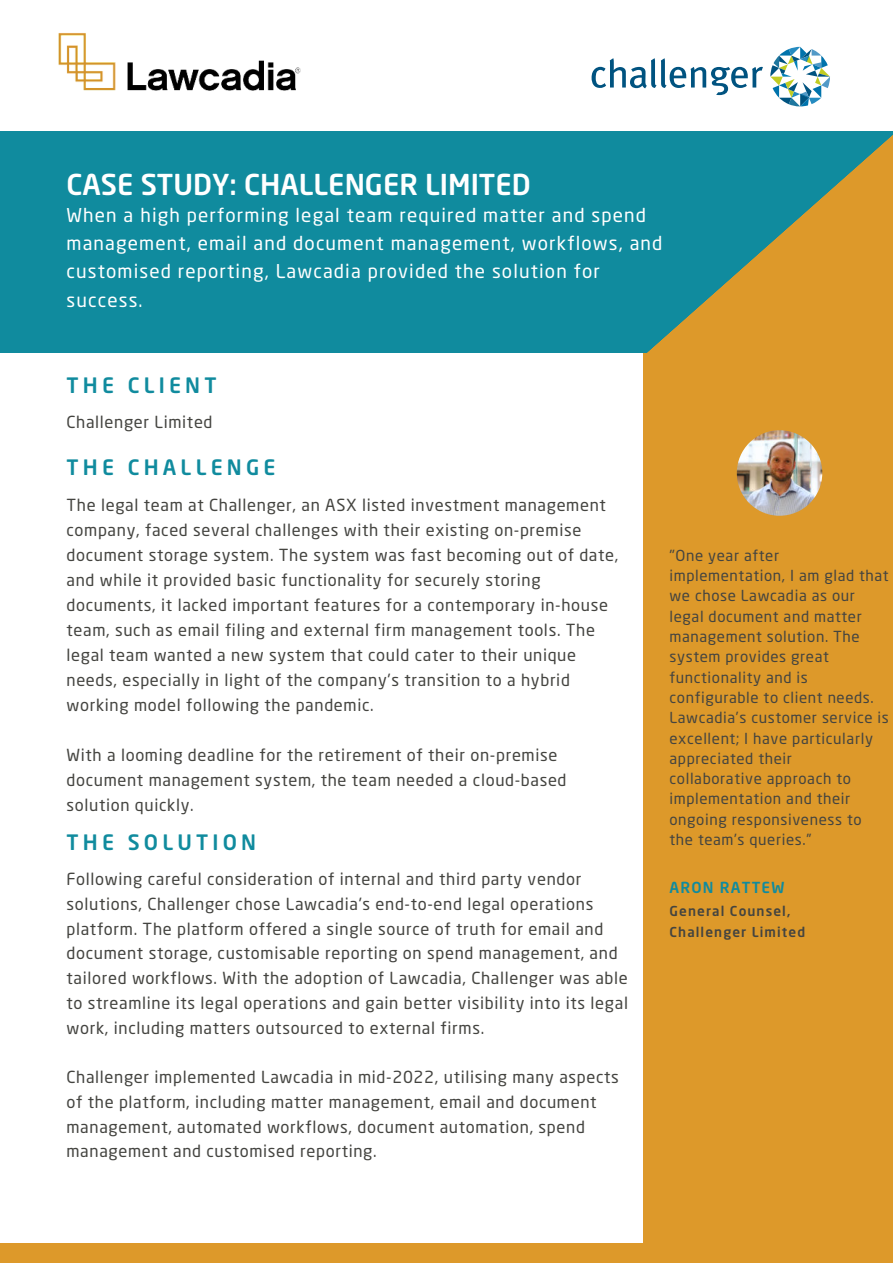
<style>
.page{position:relative;width:893px;height:1264px;background:#fff}
.page>*{position:absolute;margin:0;border:0;box-sizing:border-box;transform-origin:0 0}
.t1{font:500 28.5px "Neo Sans Std";color:#fff}
.t2{font:500 21px "Neo Sans Std";letter-spacing:.2em;color:#108b9e}
.t3{font:18.9px/28px "Neo Sans Std";letter-spacing:.06em;color:#fff}
.t4{font:16.5px/25px "Neo Sans Std";letter-spacing:.04em;color:#444440}
.t5{font:15px/20.2px "Neo Sans Std";letter-spacing:.04em;color:#444440}
.t6{font:500 15px "Neo Sans Std";letter-spacing:.08em;color:#108b9e}
.t7{font:500 13.5px/21.5px "Neo Sans Std";letter-spacing:.08em;color:#444440}
</style>
<div class="page">
<div style="left:0;top:131px;width:892px;height:222px;background:#108b9e"></div>
<svg style="left:647px;top:95px;width:245px;height:258px"></svg>
<div style="left:643px;top:353px;width:249px;height:909px;background:#dd992a"></div>
<div style="left:0;top:1243px;width:892px;height:19px;background:#dd992a"></div>
<img style="left:58px;top:33px;width:243px;height:58px">
<img style="left:736px;top:430px;width:86px;height:85px;border-radius:50%">
<svg style="left:591px;top:58px;width:171px;height:37px"></svg>
<svg style="left:770px;top:47px;width:60px;height:59px"></svg>
<h1 class="t1" style="left:66px;top:166px;width:466px">CASE STUDY: CHALLENGER LIMITED</h1>
<p class="t3" style="left:66px;top:201px;width:597px">When a high performing legal team required matter and spend management, email and document management, workflows, and customised reporting, Lawcadia provided the solution for success.</p>
<p class="t2" style="left:66px;top:372px;width:152px">THE CLIENT</p>
<p class="t4" style="left:66px;top:409px;width:147px">Challenger Limited</p>
<p class="t2" style="left:66px;top:454px;width:211px">THE CHALLENGE</p>
<p class="t4" style="left:66px;top:492px;width:553px">The legal team at Challenger, an ASX listed investment management company, faced several challenges with their existing on-premise document storage system. The system was fast becoming out of date, and while it provided basic functionality for securely storing documents, it lacked important features for a contemporary in-house team, such as email filing and external firm management tools. The legal team wanted a new system that could cater to their unique needs, especially in light of the company's transition to a hybrid working model following the pandemic.</p>
<p class="t4" style="left:66px;top:742px;width:501px">With a looming deadline for the retirement of their on-premise document management system, the team needed a cloud-based solution quickly.</p>
<p class="t2" style="left:66px;top:829px;width:191px">THE SOLUTION</p>
<p class="t4" style="left:66px;top:866px;width:563px">Following careful consideration of internal and third party vendor solutions, Challenger chose Lawcadia's end-to-end legal operations platform. The platform offered a single source of truth for email and document storage, customisable reporting on spend management, and tailored workflows. With the adoption of Lawcadia, Challenger was able to streamline its legal operations and gain better visibility into its legal work, including matters outsourced to external firms.</p>
<p class="t4" style="left:66px;top:1064px;width:554px">Challenger implemented Lawcadia in mid-2022, utilising many aspects of the platform, including matter management, email and document management, automated workflows, document automation, spend management and customised reporting.</p>
<p class="t5" style="left:669px;top:544px;width:221px">"One year after implementation, I am glad that we chose Lawcadia as our legal document and matter management solution. The system provides great functionality and is configurable to client needs.<br>Lawcadia’s customer service is excellent; I have particularly appreciated their<br>collaborative approach to implementation and their ongoing responsiveness to the team’s queries.”</p>
<p class="t6" style="left:669px;top:877px;width:116px">ARON RATTEW</p>
<p class="t7" style="left:669px;top:900px;width:137px">General Counsel,<br>Challenger Limited</p>
</div>
